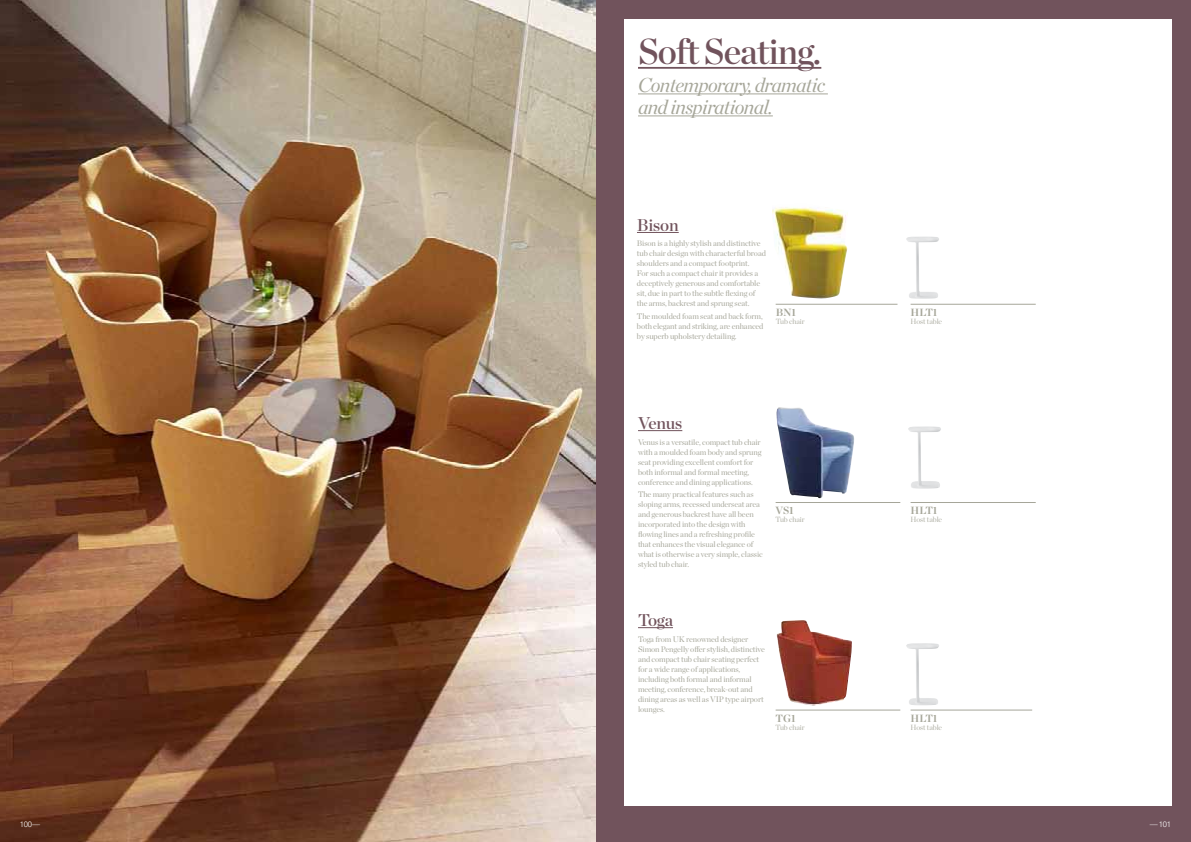
<style>
.page{position:relative;width:1191px;height:842px;background:#fff}
.page>*{position:absolute;margin:0;border:0;box-sizing:border-box;transform-origin:0 0}
.t1{font:36px "Chronicle Display Semi";letter-spacing:-.03em;color:#71535c}
.t2{font:italic 20px/22px "Chronicle Display";letter-spacing:-.03em;color:#a6a699}
.t3{font:17px "Chronicle Display Semi";letter-spacing:-.01em;color:#71535c}
.t4{font:700 10.5px "Chronicle Display";letter-spacing:-.01em;color:#a6a699}
.t5{font:8px/10px "Chronicle Display";letter-spacing:-.01em;color:#a6a699}
.t6{font:300 8px "Swiss 721 BT";letter-spacing:-.025em;color:#fff}
.t7{font:300 7.5px "Chronicle Display";letter-spacing:-.01em;color:#a6a699}
</style>
<div class="page">
<div style="left:595px;top:0;width:596px;height:842px;background:#71535c"></div>
<div style="left:624px;top:20px;width:547px;height:786px;background:#fff"></div>
<img style="left:0;top:0;width:595px;height:842px">
<hr style="left:775px;top:304px;width:122px;height:1px;background:#a6a699">
<hr style="left:638px;top:67px;width:183px;height:2px;background:#71535c">
<hr style="left:638px;top:93px;width:190px;height:1px;background:#a6a699">
<hr style="left:638px;top:115px;width:135px;height:1px;background:#a6a699">
<hr style="left:637px;top:232px;width:41px;height:1px;background:#71535c">
<hr style="left:775px;top:502px;width:125px;height:1px;background:#a6a699">
<hr style="left:775px;top:710px;width:125px;height:1px;background:#a6a699">
<hr style="left:638px;top:430px;width:44px;height:1px;background:#71535c">
<hr style="left:638px;top:627px;width:35px;height:1px;background:#71535c">
<img style="left:776px;top:407px;width:78px;height:91px">
<img style="left:772px;top:207px;width:76px;height:91px">
<hr style="left:910px;top:502px;width:125px;height:1px;background:#a6a699">
<hr style="left:910px;top:710px;width:122px;height:1px;background:#a6a699">
<hr style="left:910px;top:304px;width:125px;height:1px;background:#a6a699">
<img style="left:906px;top:643px;width:33px;height:62px">
<img style="left:908px;top:426px;width:33px;height:63px">
<img style="left:906px;top:236px;width:33px;height:63px">
<img style="left:776px;top:620px;width:76px;height:86px">
<h1 class="t1" style="left:638px;top:23px;width:185px">Soft Seating.</h1>
<h2 class="t2" style="left:638px;top:72px;width:189px">Contemporary, dramatic and inspirational.</h2>
<h3 class="t3" style="left:637px;top:211px;width:43px">Bison</h3>
<p class="t5" style="left:637px;top:238px;width:130px">Bison is a highly stylish and distinctive tub chair design with characterful broad shoulders and a compact footprint.<br>For such a compact chair it provides a deceptively generous and comfortable sit, due in part to the subtle flexing of the arms, backrest and sprung seat.</p>
<p class="t5" style="left:637px;top:311px;width:128px;text-align:justify">The moulded foam seat and back form, both elegant and striking, are enhanced by superb upholstery detailing.</p>
<h3 class="t4" style="left:775px;top:303px;width:22px">BN1</h3>
<p class="t7" style="left:775px;top:315px;width:31px">Tub chair</p>
<h3 class="t3" style="left:638px;top:410px;width:46px">Venus</h3>
<p class="t5" style="left:638px;top:436px;width:125px">Venus is a versatile, compact tub chair with a moulded foam body and sprung seat providing excellent comfort for both informal and formal meeting, conference and dining applications.</p>
<p class="t5" style="left:638px;top:489px;width:126px">The many practical features such as sloping arms, recessed underseat area and generous backrest have all been incorporated into the design with flowing lines and a refreshing profile that enhances the visual elegance of what is otherwise a very simple, classic styled tub chair.</p>
<h3 class="t4" style="left:775px;top:502px;width:20px">VS1</h3>
<p class="t7" style="left:775px;top:514px;width:31px">Tub chair</p>
<h3 class="t3" style="left:638px;top:607px;width:36px">Toga</h3>
<p class="t5" style="left:638px;top:633px;width:128px">Toga from UK renowned designer Simon Pengelly offer stylish, distinctive and compact tub chair seating perfect for a wide range of applications, including both formal and informal meeting, conference, break-out and dining areas as well as VIP type airport lounges.</p>
<h3 class="t4" style="left:775px;top:709px;width:21px">TG1</h3>
<p class="t7" style="left:775px;top:721px;width:31px">Tub chair</p>
<h3 class="t4" style="left:910px;top:303px;width:28px">HLT1</h3>
<p class="t7" style="left:910px;top:315px;width:33px">Host table</p>
<h3 class="t4" style="left:910px;top:502px;width:28px">HLT1</h3>
<p class="t7" style="left:910px;top:514px;width:33px">Host table</p>
<h3 class="t4" style="left:910px;top:709px;width:28px">HLT1</h3>
<p class="t7" style="left:910px;top:721px;width:33px">Host table</p>
<p class="t6" style="left:20px;top:819px;width:22px">100—</p>
<p class="t6" style="left:1149px;top:819px;width:23px">—101</p>
</div>
